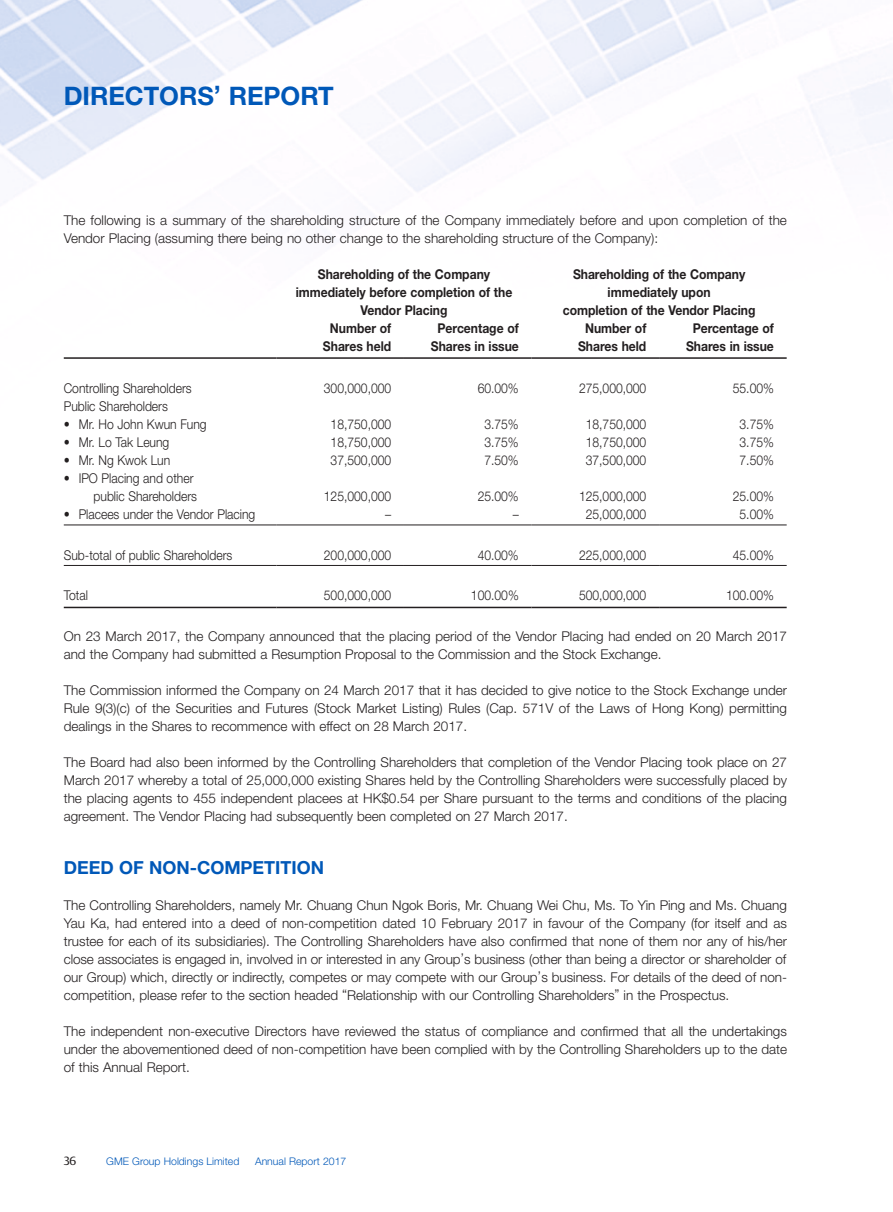
<style>
.page{position:relative;width:893px;height:1212px;background:#fff}
.page>*{position:absolute;margin:0;border:0;box-sizing:border-box;transform-origin:0 0}
.t1{font:700 25.5px "Helvetica Neue LT Std";color:#0058b8}
.Heading_1{font:700 18px "Helvetica Neue LT Std";color:#0058b8}
.Body_Text{font:300 13.5px/18px "Helvetica Neue LT Std";color:#231f20;text-align:justify}
.Body_Text-2{font:300 13.5px/18px "Helvetica Neue LT Std";color:#231f20;text-align:right;scale:.9 1}
.Body_Text-3{font:700 13.5px/18px "Helvetica Neue LT Std";color:#231f20;text-align:center;scale:.9 1}
.t2{font:12px "Guardian Egyp";color:#231f20}
.t3{font:300 10.5px "Helvetica Neue LT Std";color:#0058b8}
</style>
<div class="page">
<img style="left:0;top:0;width:893px;height:359px">
<hr style="left:64px;top:357px;width:212px;height:2px;background:#231f20">
<hr style="left:276px;top:357px;width:128px;height:2px;background:#231f20">
<hr style="left:404px;top:357px;width:127px;height:2px;background:#231f20">
<hr style="left:531px;top:357px;width:128px;height:2px;background:#231f20">
<hr style="left:659px;top:357px;width:128px;height:2px;background:#231f20">
<hr style="left:64px;top:524px;width:212px;height:1px;background:#231f20">
<hr style="left:276px;top:524px;width:128px;height:1px;background:#231f20">
<hr style="left:404px;top:524px;width:127px;height:1px;background:#231f20">
<hr style="left:531px;top:524px;width:128px;height:1px;background:#231f20">
<hr style="left:659px;top:524px;width:128px;height:1px;background:#231f20">
<hr style="left:64px;top:565px;width:212px;height:1px;background:#231f20">
<hr style="left:276px;top:565px;width:128px;height:1px;background:#231f20">
<hr style="left:404px;top:565px;width:127px;height:1px;background:#231f20">
<hr style="left:531px;top:565px;width:128px;height:1px;background:#231f20">
<hr style="left:659px;top:565px;width:128px;height:1px;background:#231f20">
<hr style="left:64px;top:607px;width:212px;height:1px;background:#231f20">
<hr style="left:276px;top:607px;width:128px;height:1px;background:#231f20">
<hr style="left:404px;top:607px;width:127px;height:1px;background:#231f20">
<hr style="left:531px;top:607px;width:128px;height:1px;background:#231f20">
<hr style="left:659px;top:607px;width:128px;height:1px;background:#231f20">
<h1 class="t1" style="left:64px;top:81px;width:272px">DIRECTORS’ REPORT</h1>
<p class="Body_Text" style="left:64px;top:211px;width:725px">The following is a summary of the shareholding structure of the Company immediately before and upon completion of the<br>Vendor Placing (assuming there being no other change to the shareholding structure of the Company):</p>
<p class="Body_Text-3" style="left:318px;top:265px;width:193px">Shareholding of the Company</p>
<p class="Body_Text-3" style="left:296px;top:283px;width:242px">immediately before completion of the<br>Vendor Placing</p>
<p class="Body_Text-3" style="left:573px;top:265px;width:193px">Shareholding of the Company immediately upon</p>
<p class="Body_Text-3" style="left:563px;top:301px;width:216px">completion of the Vendor Placing</p>
<p class="Body_Text-3" style="left:330px;top:319px;width:70px">Number of</p>
<p class="Body_Text-3" style="left:323px;top:337px;width:77px">Shares held</p>
<p class="Body_Text-3" style="left:437px;top:319px;width:92px">Percentage of</p>
<p class="Body_Text-3" style="left:431px;top:337px;width:99px">Shares in issue</p>
<p class="Body_Text-3" style="left:585px;top:319px;width:70px">Number of</p>
<p class="Body_Text-3" style="left:578px;top:337px;width:77px">Shares held</p>
<p class="Body_Text-3" style="left:693px;top:319px;width:92px">Percentage of</p>
<p class="Body_Text-3" style="left:686px;top:337px;width:99px">Shares in issue</p>
<p class="Body_Text-2" style="left:64px;top:379px;width:144px">Controlling Shareholders</p>
<p class="Body_Text-2" style="left:324px;top:379px;width:76px">300,000,000</p>
<p class="Body_Text-2" style="left:478px;top:379px;width:47px">60.00%</p>
<p class="Body_Text-2" style="left:579px;top:379px;width:76px">275,000,000</p>
<p class="Body_Text-2" style="left:733px;top:379px;width:47px">55.00%</p>
<p class="Body_Text-2" style="left:64px;top:397px;width:117px">Public Shareholders</p>
<p class="Body_Text-2" style="left:64px;top:415px;width:160px">• Mr. Ho John Kwun Fung</p>
<p class="Body_Text-2" style="left:331px;top:415px;width:69px">18,750,000</p>
<p class="Body_Text-2" style="left:484px;top:415px;width:40px">3.75%</p>
<p class="Body_Text-2" style="left:586px;top:415px;width:69px">18,750,000</p>
<p class="Body_Text-2" style="left:740px;top:415px;width:40px">3.75%</p>
<p class="Body_Text-2" style="left:64px;top:433px;width:119px">• Mr. Lo Tak Leung</p>
<p class="Body_Text-2" style="left:331px;top:433px;width:69px">18,750,000</p>
<p class="Body_Text-2" style="left:484px;top:433px;width:40px">3.75%</p>
<p class="Body_Text-2" style="left:586px;top:433px;width:69px">18,750,000</p>
<p class="Body_Text-2" style="left:740px;top:433px;width:40px">3.75%</p>
<p class="Body_Text-2" style="left:64px;top:451px;width:120px">• Mr. Ng Kwok Lun</p>
<p class="Body_Text-2" style="left:331px;top:451px;width:69px">37,500,000</p>
<p class="Body_Text-2" style="left:484px;top:451px;width:40px">7.50%</p>
<p class="Body_Text-2" style="left:586px;top:451px;width:69px">37,500,000</p>
<p class="Body_Text-2" style="left:740px;top:451px;width:40px">7.50%</p>
<p class="Body_Text-2" style="left:64px;top:469px;width:149px">• IPO Placing and other public Shareholders</p>
<p class="Body_Text-2" style="left:324px;top:487px;width:76px">125,000,000</p>
<p class="Body_Text-2" style="left:478px;top:487px;width:47px">25.00%</p>
<p class="Body_Text-2" style="left:579px;top:487px;width:76px">125,000,000</p>
<p class="Body_Text-2" style="left:733px;top:487px;width:47px">25.00%</p>
<p class="Body_Text-2" style="left:64px;top:505px;width:214px">• Placees under the Vendor Placing</p>
<p class="Body_Text-2" style="left:385px;top:505px;width:8px">–</p>
<p class="Body_Text-2" style="left:513px;top:505px;width:8px">–</p>
<p class="Body_Text-2" style="left:586px;top:505px;width:69px">25,000,000</p>
<p class="Body_Text-2" style="left:740px;top:505px;width:40px">5.00%</p>
<p class="Body_Text-2" style="left:64px;top:545px;width:189px">Sub-total of public Shareholders</p>
<p class="Body_Text-2" style="left:324px;top:545px;width:76px">200,000,000</p>
<p class="Body_Text-2" style="left:478px;top:545px;width:47px">40.00%</p>
<p class="Body_Text-2" style="left:579px;top:545px;width:76px">225,000,000</p>
<p class="Body_Text-2" style="left:733px;top:545px;width:47px">45.00%</p>
<p class="Body_Text-2" style="left:64px;top:586px;width:28px">Total</p>
<p class="Body_Text-2" style="left:324px;top:586px;width:76px">500,000,000</p>
<p class="Body_Text-2" style="left:471px;top:586px;width:55px">100.00%</p>
<p class="Body_Text-2" style="left:579px;top:586px;width:76px">500,000,000</p>
<p class="Body_Text-2" style="left:726px;top:586px;width:55px">100.00%</p>
<p class="Body_Text" style="left:64px;top:627px;width:725px">On 23 March 2017, the Company announced that the placing period of the Vendor Placing had ended on 20 March 2017 and the Company had submitted a Resumption Proposal to the Commission and the Stock Exchange.</p>
<p class="Body_Text" style="left:64px;top:681px;width:725px">The Commission informed the Company on 24 March 2017 that it has decided to give notice to the Stock Exchange under Rule 9(3)(c) of the Securities and Futures (Stock Market Listing) Rules (Cap. 571V of the Laws of Hong Kong) permitting dealings in the Shares to recommence with effect on 28 March 2017.</p>
<p class="Body_Text" style="left:64px;top:753px;width:725px">The Board had also been informed by the Controlling Shareholders that completion of the Vendor Placing took place on 27<br>March 2017 whereby a total of 25,000,000 existing Shares held by the Controlling Shareholders were successfully placed by the placing agents to 455 independent placees at HK$0.54 per Share pursuant to the terms and conditions of the placing agreement. The Vendor Placing had subsequently been completed on 27 March 2017.</p>
<p class="Heading_1" style="left:64px;top:856px;width:262px">DEED OF NON-COMPETITION</p>
<p class="Body_Text" style="left:64px;top:896px;width:725px">The Controlling Shareholders, namely Mr. Chuang Chun Ngok Boris, Mr. Chuang Wei Chu, Ms. To Yin Ping and Ms. Chuang Yau Ka, had entered into a deed of non-competition dated 10 February 2017 in favour of the Company (for itself and as trustee for each of its subsidiaries). The Controlling Shareholders have also confirmed that none of them nor any of his/her close associates is engaged in, involved in or interested in any Group’s business (other than being a director or shareholder of our Group) which, directly or indirectly, competes or may compete with our Group’s business. For details of the deed of non&shy;competition, please refer to the section headed “Relationship with our Controlling Shareholders” in the Prospectus.</p>
<p class="Body_Text" style="left:64px;top:1022px;width:725px">The independent non-executive Directors have reviewed the status of compliance and confirmed that all the undertakings under the abovementioned deed of non-competition have been complied with by the Controlling Shareholders up to the date of this Annual Report.</p>
<p class="t2" style="left:64px;top:1152px;width:14px">36</p>
<p class="t3" style="left:106px;top:1154px;width:135px">GME Group Holdings Limited</p>
<p class="t3" style="left:255px;top:1154px;width:93px">Annual Report 2017</p>
</div>
